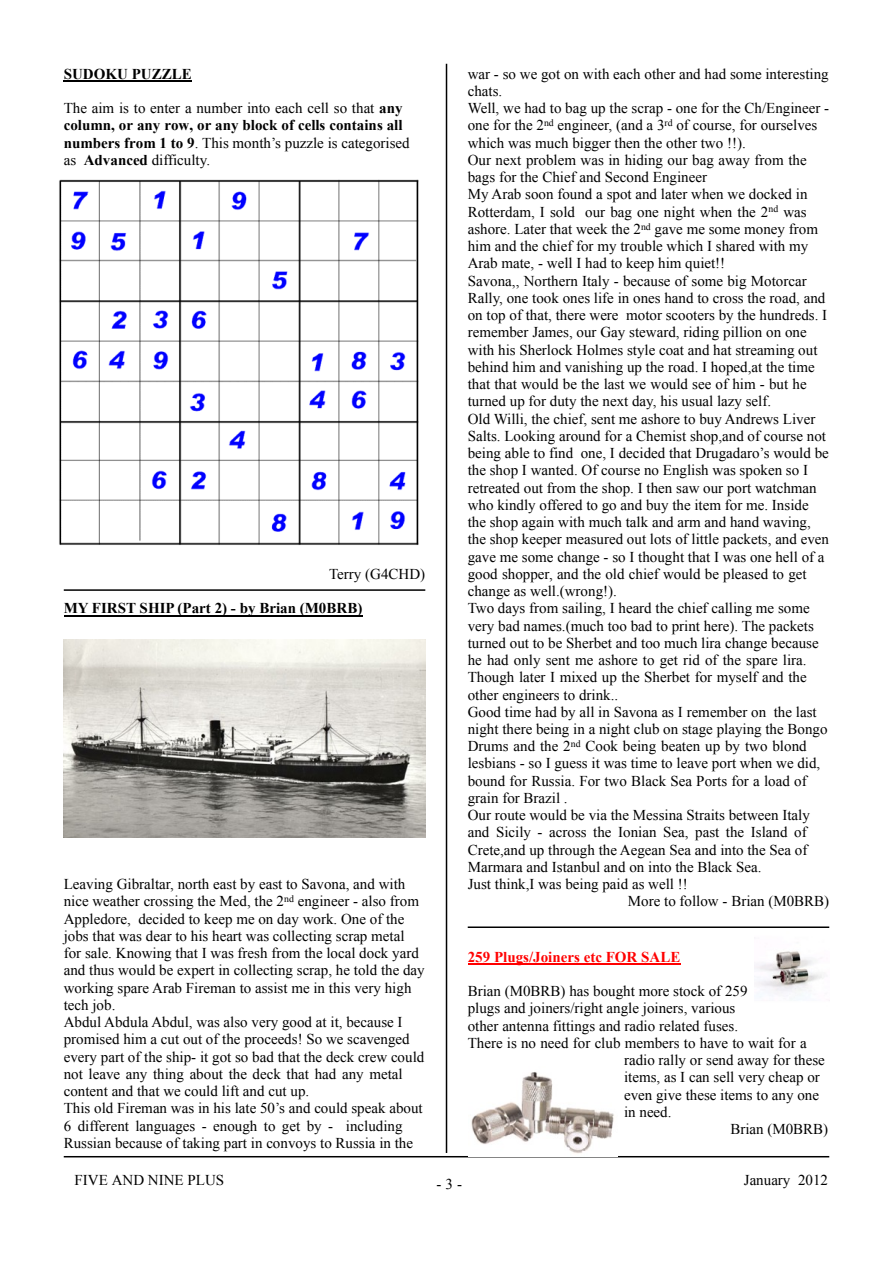
<style>
.page{position:relative;width:893px;height:1263px;background:#fff}
.page>*{position:absolute;margin:0;border:0;box-sizing:border-box;transform-origin:0 0}
.t1{font:15px/17.2px "Times New Roman";color:#000}
.t2{font:700 15px "Times New Roman";color:#000}
.t3{font:700 15px "Times New Roman";color:#f00}
.s1{font-weight:700}
</style>
<div class="page">
<hr style="left:64px;top:80px;width:128px;height:2px;background:#000">
<hr style="left:64px;top:615px;width:298px;height:1px;background:#000">
<hr style="left:468px;top:963px;width:212px;height:2px;background:#f00">
<hr style="left:446px;top:64px;width:1px;height:1089px;background:#000">
<hr style="left:64px;top:1156px;width:765px;height:1px;background:#000">
<svg style="left:63px;top:589px;width:363px;height:2px"></svg>
<img style="left:59px;top:179px;width:360px;height:366px">
<svg style="left:467px;top:926px;width:363px;height:2px"></svg>
<img style="left:64px;top:639px;width:361px;height:199px">
<img style="left:754px;top:951px;width:68px;height:48px">
<img style="left:471px;top:1072px;width:143px;height:82px">
<p class="t2" style="left:64px;top:69px;width:130px">SUDOKU PUZZLE</p>
<p class="t1" style="left:64px;top:101px;width:347px">The aim is to enter a number into each cell so that <span class="s1">any column, or any row, or any block of cells contains all numbers from 1 to 9</span>. This month’s puzzle is categorised as <span class="s1">Advanced</span> difficulty.</p>
<p class="t1" style="left:329px;top:567px;width:98px">Terry (G4CHD)</p>
<p class="t2" style="left:64px;top:603px;width:300px">MY FIRST SHIP (Part 2) - by Brian (M0BRB)</p>
<p class="t1" style="left:64px;top:877px;width:362px">Leaving Gibraltar, north east by east to Savona, and with nice weather crossing the Med, the 2<sup>nd</sup> engineer - also from Appledore, decided to keep me on day work. One of the jobs that was dear to his heart was collecting scrap metal for sale. Knowing that I was fresh from the local dock yard and thus would be expert in collecting scrap, he told the day working spare Arab Fireman to assist me in this very high tech job.<br>Abdul Abdula Abdul, was also very good at it, because I promised him a cut out of the proceeds! So we scavenged every part of the ship- it got so bad that the deck crew could not leave any thing about the deck that had any metal content and that we could lift and cut up.<br>This old Fireman was in his late 50’s and could speak about 6 different languages - enough to get by - including Russian because of taking part in convoys to Russia in the</p>
<p class="t1" style="left:468px;top:67px;width:362px">war - so we got on with each other and had some interesting</p>
<p class="t1" style="left:468px;top:84px;width:36px">chats.</p>
<p class="t1" style="left:468px;top:101px;width:363px">Well, we had to bag up the scrap - one for the Ch/Engineer -</p>
<p class="t1" style="left:468px;top:118px;width:351px">one for the 2<sup>nd</sup> engineer, (and a 3<sup>rd</sup> of course, for ourselves</p>
<p class="t1" style="left:468px;top:136px;width:280px">which was much bigger then the other two !!).</p>
<p class="t1" style="left:468px;top:153px;width:340px">Our next problem was in hiding our bag away from the</p>
<p class="t1" style="left:468px;top:170px;width:241px">bags for the Chief and Second Engineer</p>
<p class="t1" style="left:468px;top:187px;width:341px">My Arab soon found a spot and later when we docked in</p>
<p class="t1" style="left:468px;top:204px;width:340px">Rotterdam, I sold our bag one night when the 2<sup>nd</sup> was</p>
<p class="t1" style="left:468px;top:222px;width:352px">ashore. Later that week the 2<sup>nd</sup> gave me some money from</p>
<p class="t1" style="left:468px;top:239px;width:342px">him and the chief for my trouble which I shared with my</p>
<p class="t1" style="left:468px;top:256px;width:259px">Arab mate, - well I had to keep him quiet!!</p>
<p class="t1" style="left:468px;top:273px;width:340px">Savona,, Northern Italy - because of some big Motorcar</p>
<p class="t1" style="left:468px;top:291px;width:359px">Rally, one took ones life in ones hand to cross the road, and</p>
<p class="t1" style="left:468px;top:308px;width:361px">on top of that, there were motor scooters by the hundreds. I</p>
<p class="t1" style="left:468px;top:325px;width:340px">remember James, our Gay steward, riding pillion on one</p>
<p class="t1" style="left:468px;top:342px;width:351px">with his Sherlock Holmes style coat and hat streaming out</p>
<p class="t1" style="left:468px;top:360px;width:348px">behind him and vanishing up the road. I hoped,at the time</p>
<p class="t1" style="left:468px;top:377px;width:340px">that that would be the last we would see of him - but he</p>
<p class="t1" style="left:468px;top:394px;width:305px">turned up for duty the next day, his usual lazy self.</p>
<p class="t1" style="left:468px;top:411px;width:349px">Old Willi, the chief, sent me ashore to buy Andrews Liver</p>
<p class="t1" style="left:468px;top:429px;width:360px">Salts. Looking around for a Chemist shop,and of course not</p>
<p class="t1" style="left:468px;top:446px;width:363px">being able to find one, I decided that Drugadaro’s would be</p>
<p class="t1" style="left:468px;top:463px;width:342px">the shop I wanted. Of course no English was spoken so I</p>
<p class="t1" style="left:468px;top:480px;width:350px">retreated out from the shop. I then saw our port watchman</p>
<p class="t1" style="left:468px;top:498px;width:342px">who kindly offered to go and buy the item for me. Inside</p>
<p class="t1" style="left:468px;top:515px;width:345px">the shop again with much talk and arm and hand waving,</p>
<p class="t1" style="left:468px;top:532px;width:363px">the shop keeper measured out lots of little packets, and even</p>
<p class="t1" style="left:468px;top:549px;width:358px">gave me some change - so I thought that I was one hell of a</p>
<p class="t1" style="left:468px;top:567px;width:340px">good shopper, and the old chief would be pleased to get</p>
<p class="t1" style="left:468px;top:584px;width:151px">change as well.(wrong!).</p>
<p class="t1" style="left:468px;top:601px;width:343px">Two days from sailing, I heard the chief calling me some</p>
<p class="t1" style="left:468px;top:618px;width:348px">very bad names.(much too bad to print here). The packets</p>
<p class="t1" style="left:468px;top:636px;width:352px">turned out to be Sherbet and too much lira change because</p>
<p class="t1" style="left:468px;top:653px;width:340px">he had only sent me ashore to get rid of the spare lira.</p>
<p class="t1" style="left:468px;top:670px;width:340px">Though later I mixed up the Sherbet for myself and the</p>
<p class="t1" style="left:468px;top:687px;width:152px">other engineers to drink..</p>
<p class="t1" style="left:468px;top:704px;width:350px">Good time had by all in Savona as I remember on the last</p>
<p class="t1" style="left:468px;top:722px;width:361px">night there being in a night club on stage playing the Bongo</p>
<p class="t1" style="left:468px;top:739px;width:340px">Drums and the 2<sup>nd</sup> Cook being beaten up by two blond</p>
<p class="t1" style="left:468px;top:756px;width:354px">lesbians - so I guess it was time to leave port when we did,</p>
<p class="t1" style="left:468px;top:773px;width:340px">bound for Russia. For two Black Sea Ports for a load of</p>
<p class="t1" style="left:468px;top:791px;width:101px">grain for Brazil .</p>
<p class="t1" style="left:468px;top:808px;width:344px">Our route would be via the Messina Straits between Italy</p>
<p class="t1" style="left:468px;top:825px;width:340px">and Sicily - across the Ionian Sea, past the Island of</p>
<p class="t1" style="left:468px;top:842px;width:341px">Crete,and up through the Aegean Sea and into the Sea of</p>
<p class="t1" style="left:468px;top:860px;width:295px">Marmara and Istanbul and on into the Black Sea.</p>
<p class="t1" style="left:468px;top:877px;width:222px">Just think,I was being paid as well !!</p>
<p class="t1" style="left:628px;top:894px;width:203px">More to follow - Brian (M0BRB)</p>
<p class="t3" style="left:468px;top:951px;width:214px">259 Plugs/Joiners etc FOR SALE</p>
<p class="t1" style="left:468px;top:984px;width:281px">Brian (M0BRB) has bought more stock of 259</p>
<p class="t1" style="left:468px;top:1001px;width:269px">plugs and joiners/right angle joiners, various</p>
<p class="t1" style="left:468px;top:1018px;width:272px">other antenna fittings and radio related fuses.</p>
<p class="t1" style="left:468px;top:1035px;width:340px">There is no need for club members to have to wait for a</p>
<p class="t1" style="left:624px;top:1053px;width:202px">radio rally or send away for these</p>
<p class="t1" style="left:624px;top:1070px;width:197px">items, as I can sell very cheap or</p>
<p class="t1" style="left:624px;top:1087px;width:197px">even give these items to any one</p>
<p class="t1" style="left:624px;top:1104px;width:49px">in need.</p>
<p class="t1" style="left:730px;top:1122px;width:99px">Brian (M0BRB)</p>
<p class="t1" style="left:75px;top:1173px;width:151px">FIVE AND NINE PLUS</p>
<p class="t1" style="left:744px;top:1173px;width:86px">January 2012</p>
<p class="t1" style="left:437px;top:1177px;width:27px">- 3 -</p>
</div>
